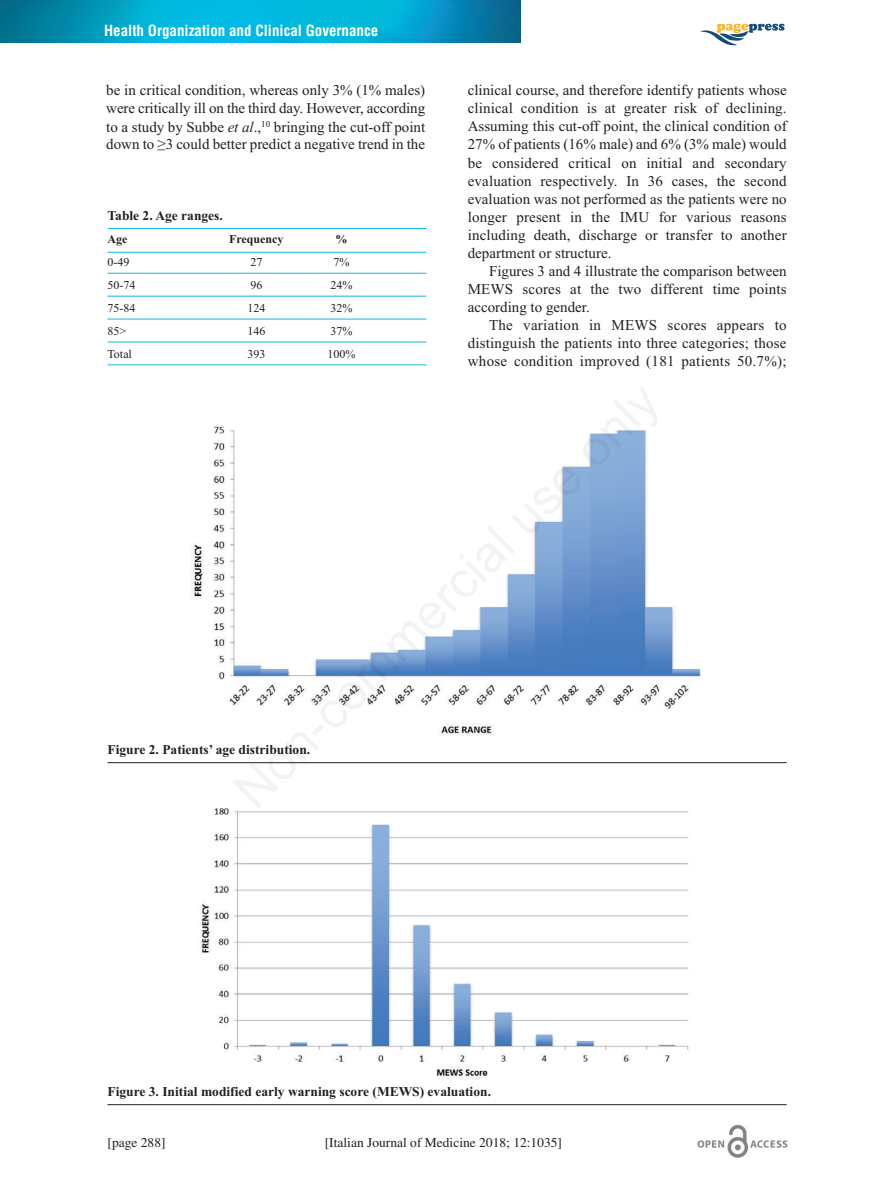
<style>
.page{position:relative;width:893px;height:1191px;background:#fff}
.page>*{position:absolute;margin:0;border:0;box-sizing:border-box;transform-origin:0 0}
.t1{font:15px/18px "Times New Roman";letter-spacing:.01em;color:#231f20;text-align:justify}
.t2{font:700 condensed 15px "Helvetica";color:#fff}
.t3{font:700 13.5px "Times New Roman";color:#231f20}
.t4{font:13.5px "Times";color:#231f20}
.t5{font:12px "Times New Roman";color:#231f20}
.t6{font:700 12px "Times New Roman";color:#231f20}
.s1{font-style:italic}
</style>
<div class="page">
<img style="left:0;top:0;width:520px;height:42px">
<svg style="left:701px;top:23px;width:83px;height:22px"></svg>
<img style="left:697px;top:1124px;width:91px;height:34px">
<img style="left:192px;top:426px;width:509px;height:310px">
<hr style="left:107px;top:762px;width:680px;height:1px;background:#231f20">
<hr style="left:107px;top:228px;width:319px;height:1px;background:#0db8e4">
<hr style="left:107px;top:252px;width:319px;height:1px;background:#0db8e4">
<hr style="left:107px;top:273px;width:319px;height:1px;background:#0db8e4">
<hr style="left:107px;top:296px;width:319px;height:1px;background:#0db8e4">
<hr style="left:107px;top:319px;width:319px;height:1px;background:#0db8e4">
<hr style="left:107px;top:341px;width:319px;height:1px;background:#0db8e4">
<hr style="left:107px;top:364px;width:319px;height:1px;background:#0db8e4">
<img style="left:201px;top:808px;width:488px;height:270px">
<hr style="left:107px;top:1104px;width:680px;height:1px;background:#231f20">
<p class="t2" style="left:104px;top:22px;width:276px">Health Organization and Clinical Governance</p>
<p class="t1" style="left:106px;top:81px;width:320px">be in critical condition, whereas only 3% (1% males) were critically ill on the third day. However, according to a study by Subbe <span class="s1">et al</span>.,<sup>10</sup> bringing the cut-off point down to ≥3 could better predict a negative trend in the</p>
<p class="t1" style="left:468px;top:81px;width:320px">clinical course, and therefore identify patients whose clinical condition is at greater risk of declining.<br>Assuming this cut-off point, the clinical condition of 27% of patients (16% male) and 6% (3% male) would be considered critical on initial and secondary evaluation respectively. In 36 cases, the second evaluation was not performed as the patients were no longer present in the IMU for various reasons including death, discharge or transfer to another department or structure.</p>
<p class="t1" style="left:468px;top:261px;width:320px;text-indent:21px">Figures 3 and 4 illustrate the comparison between MEWS scores at the two different time points according to gender.</p>
<p class="t1" style="left:468px;top:315px;width:320px;text-indent:21px">The variation in MEWS scores appears to distinguish the patients into three categories; those whose condition improved (181 patients 50.7%);</p>
<p class="t3" style="left:107px;top:207px;width:117px">Table 2. Age ranges.</p>
<p class="t6" style="left:107px;top:232px;width:21px">Age</p>
<p class="t6" style="left:229px;top:232px;width:56px">Frequency</p>
<p class="t6" style="left:335px;top:232px;width:13px">%</p>
<p class="t5" style="left:107px;top:255px;width:23px">0-49</p>
<p class="t5" style="left:250px;top:255px;width:13px">27</p>
<p class="t5" style="left:333px;top:255px;width:17px">7%</p>
<p class="t5" style="left:107px;top:278px;width:29px">50-74</p>
<p class="t5" style="left:250px;top:278px;width:13px">96</p>
<p class="t5" style="left:330px;top:278px;width:23px">24%</p>
<p class="t5" style="left:107px;top:301px;width:29px">75-84</p>
<p class="t5" style="left:247px;top:301px;width:19px">124</p>
<p class="t5" style="left:330px;top:301px;width:23px">32%</p>
<p class="t5" style="left:107px;top:324px;width:20px">85&gt;</p>
<p class="t5" style="left:247px;top:324px;width:19px">146</p>
<p class="t5" style="left:330px;top:324px;width:23px">37%</p>
<p class="t5" style="left:107px;top:347px;width:26px">Total</p>
<p class="t5" style="left:247px;top:347px;width:19px">393</p>
<p class="t5" style="left:327px;top:347px;width:29px">100%</p>
<p class="t3" style="left:107px;top:741px;width:204px">Figure 2. Patients’ age distribution.</p>
<p class="t3" style="left:107px;top:1083px;width:385px">Figure 3. Initial modified early warning score (MEWS) evaluation.</p>
<p class="t4" style="left:107px;top:1134px;width:60px">[page 288]</p>
<p class="t4" style="left:325px;top:1134px;width:239px">[Italian Journal of Medicine 2018; 12:1035]</p>
</div>
